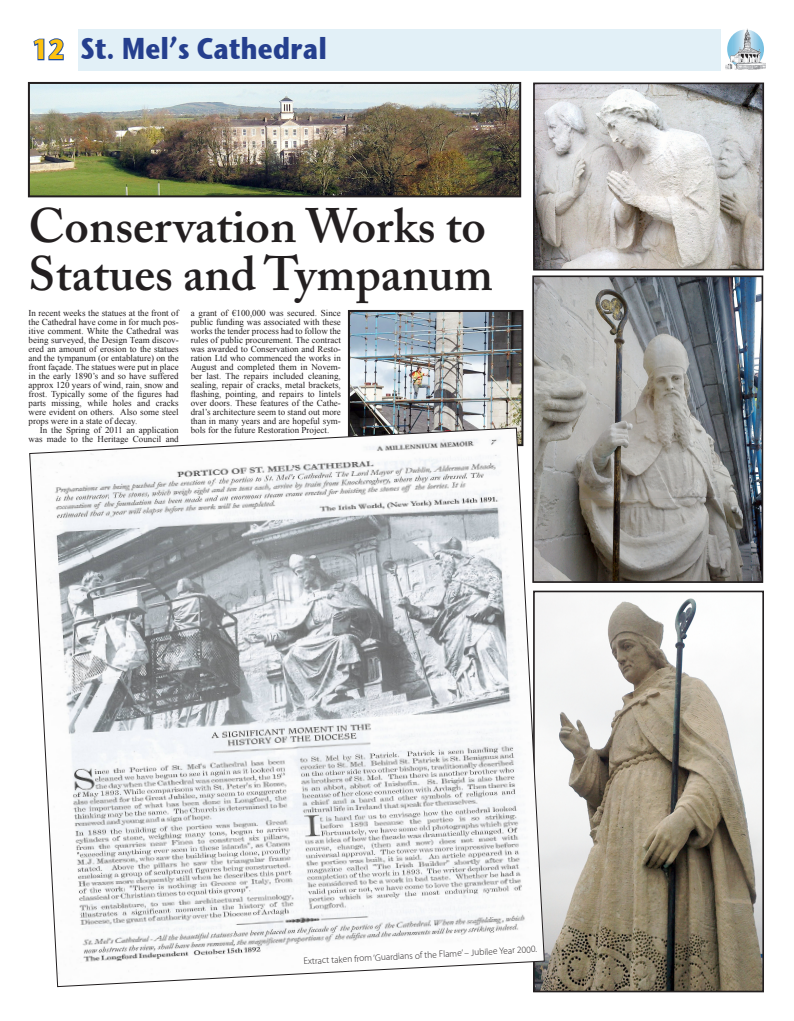
<style>
.page{position:relative;width:794px;height:1021px;background:#fff}
.page>*{position:absolute;margin:0;border:0;box-sizing:border-box;transform-origin:0 0}
.Main_Head{font:600 48px/48px "Adobe Caslon Pro";color:#231f20}
.t1{font:700 30px "Stone Sans ITC";color:#253f8e;scale:.85 1}
.t2{font:300 9.4px "Myriad Pro";color:#231f20}
.Body_Text__No_Drop_C{font:9px/9px "Times New Roman";color:#231f20;text-align:justify}
.s1{font-size:28px;color:#fec210}
</style>
<div class="page">
<div style="left:78px;top:29px;width:642px;height:42px;background:#e2f0f7"></div>
<img style="left:725px;top:28px;width:40px;height:41px">
<svg style="left:33px;top:38px;width:31px;height:23px"></svg>
<img style="left:31px;top:85px;width:487px;height:109px">
<div style="left:28px;top:82px;width:493px;height:115px;border:2px solid #231f20"></div>
<img style="left:536px;top:598px;width:225px;height:391px">
<div style="left:533px;top:590px;width:231px;height:402px;border:2px solid #231f20"></div>
<img style="left:536px;top:85px;width:225px;height:182px">
<div style="left:533px;top:82px;width:231px;height:188px;border:2px solid #231f20"></div>
<img style="left:535px;top:278px;width:225px;height:302px">
<div style="left:532px;top:275px;width:231px;height:308px;border:2px solid #231f20"></div>
<img style="left:351px;top:313px;width:169px;height:114px">
<div style="left:348px;top:310px;width:175px;height:136px;border:2px solid #231f20"></div>
<svg style="left:29px;top:427px;width:516px;height:560px"></svg>
<p class="t1" style="left:32px;top:22px;width:348px"><span class="s1">12</span> St. Mel’s Cathedral</p>
<p class="Main_Head" style="left:29px;top:202px;width:466px">Conservation Works to<br>Statues and Tympanum</p>
<p class="Body_Text__No_Drop_C" style="left:29px;top:309px;width:152px">In recent weeks the statues at the front of the Cathedral have come in for much pos&shy;itive comment. White the Cathedral was being surveyed, the Design Team discov&shy;ered an amount of erosion to the statues and the tympanum (or entablature) on the front façade. The statues were put in place in the early 1890’s and so have suffered approx 120 years of wind, rain, snow and frost. Typically some of the figures had parts missing, while holes and cracks were evident on others. Also some steel props were in a state of decay.</p>
<p class="Body_Text__No_Drop_C" style="left:29px;top:426px;width:152px;text-align:right">In the Spring of 2011 an application was made to the Heritage Council and</p>
<p class="Body_Text__No_Drop_C" style="left:191px;top:309px;width:152px">a grant of €100,000 was secured. Since public funding was associated with these works the tender process had to follow the rules of public procurement. The contract was awarded to Conservation and Resto&shy;ration Ltd who commenced the works in August and completed them in Novem&shy;ber last. The repairs included cleaning, sealing, repair of cracks, metal brackets, flashing, pointing, and repairs to lintels over doors. These features of the Cathe&shy;dral’s architecture seem to stand out more than in many years and are hopeful sym&shy;bols for the future Restoration Project.</p>
<p class="t2" style="left:303px;top:955px;width:235px;rotate:-3deg">Extract taken from ‘Guardians of the Flame’ – Jubilee Year 2000.</p>
</div>
